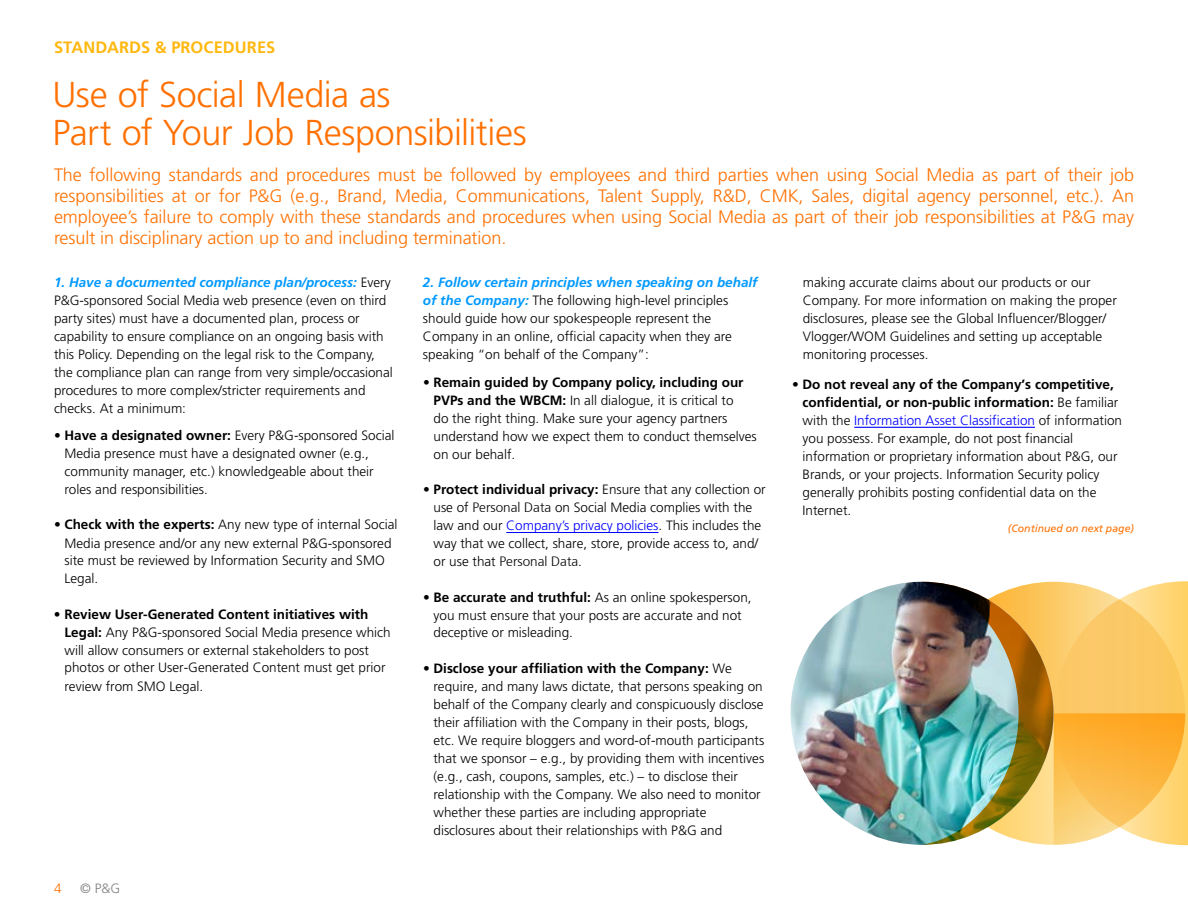
<style>
.page{position:relative;width:1188px;height:918px;background:#fff}
.page>*{position:absolute;margin:0;border:0;box-sizing:border-box;transform-origin:0 0}
.t1{font:300 36px/37.5px "Frutiger";letter-spacing:-.015em;color:#ff7000}
.t2{font:300 18px/21px "Frutiger";letter-spacing:-.005em;color:#ff7000;text-align:justify}
.t3{font:700 16.5px "Frutiger";letter-spacing:.005em;color:#ffb80f}
.t4{font:300 13.5px/18px "Frutiger";color:#000}
.t5{font:300 13.5px "Frutiger 45";color:#000}
.t6{font:300 13.5px "Frutiger";color:#7f7f7f}
.t7{font:300 13.5px "Frutiger";color:#ff7000}
.t8{font:italic 10.5px "Frutiger";color:#ff7000}
.s1{font-weight:700;font-style:italic;color:#09f}
.s2{font-weight:700}
.s3{font-family:"Frutiger 45"}
.s4{color:#00f}
.s5{font-family:"Frutiger"}
.s6{font-family:"Frutiger 45";color:#00f}
</style>
<div class="page">
<img style="left:790px;top:582px;width:264px;height:263px;border-radius:131px">
<img style="left:922px;top:581px;width:266px;height:264px">
<hr style="left:506px;top:532px;width:153px;height:1px;background:#00f">
<hr style="left:854px;top:427px;width:181px;height:1px;background:#00f">
<p class="t3" style="left:54px;top:38px;width:223px">STANDARDS &amp; PROCEDURES</p>
<h1 class="t1" style="left:52px;top:76px;width:476px">Use of Social Media as<br>Part of Your Job Responsibilities</h1>
<p class="t2" style="left:54px;top:164px;width:1082px">The following standards and procedures must be followed by employees and third parties when using Social Media as part of their job responsibilities at or for P&amp;G (e.g., Brand, Media, Communications, Talent Supply, R&amp;D, CMK, Sales, digital agency personnel, etc.). An employee’s failure to comply with these standards and procedures when using Social Media as part of their job responsibilities at P&amp;G may result in disciplinary action up to and including termination.</p>
<p class="t4" style="left:54px;top:274px;width:340px"><span class="s1">1. Have a documented compliance plan/process:</span> Every P&amp;G-sponsored Social Media web presence (even on third party sites) must have a documented plan, process or capability to ensure compliance on an ongoing basis with this Policy. Depending on the legal risk to the Company, the compliance plan can range from very simple/occasional procedures to more complex/stricter requirements and checks. At a minimum:</p>
<p class="t4" style="left:65px;top:426px;width:332px;text-indent:-11px"><span class="s2">• Have a designated owner:</span> Every P&amp;G-sponsored Social Media presence must have a designated owner (e.g., community manager, etc.) knowledgeable about their roles and responsibilities.</p>
<p class="t4" style="left:65px;top:516px;width:335px;text-indent:-11px"><span class="s2">• Check with the experts:</span> Any new type of internal Social Media presence and/or any new external P&amp;G-sponsored site must be reviewed by Information Security and SMO Legal.</p>
<p class="t4" style="left:65px;top:605px;width:328px;text-indent:-11px"><span class="s2">• Review User-Generated Content initiatives with Legal:</span> Any P&amp;G-sponsored Social Media presence which will allow consumers or external stakeholders to post photos or other User-Generated Content must get prior review from SMO Legal.</p>
<p class="t7" style="left:54px;top:880px;width:9px">4</p>
<p class="t6" style="left:80px;top:880px;width:42px">© P&amp;G</p>
<p class="t4" style="left:423px;top:274px;width:336px"><span class="s1">2. Follow certain principles when speaking on behalf of the Company:</span> The following high-level principles should guide how our spokespeople represent the Company in an online, official capacity when they are speaking “on behalf of the Company”:</p>
<p class="t4" style="left:434px;top:373px;width:325px;text-indent:-11px"><span class="s2">• Remain guided by Company policy, including our PVPs and the WBCM:</span> In all dialogue, it is critical to<br>do the right thing. Make sure your agency partners understand how we expect them to conduct themselves on our behalf.</p>
<p class="t4" style="left:423px;top:481px;width:344px;text-align:center"><span class="s2">• Protect individual privacy:</span> Ensure that any collection or use of <span class="s3">Personal Data</span> on Social Media complies with the<br>law and our <span class="s4">Company’s privacy policies</span>. This includes the way that we collect, share, store, provide access to, and/</p>
<p class="t5" style="left:434px;top:554px;width:150px"><span class="s5">or use that</span> Personal Data<span class="s5">.</span></p>
<p class="t4" style="left:434px;top:588px;width:320px;text-indent:-11px"><span class="s2">• Be accurate and truthful:</span> As an online spokesperson, you must ensure that your posts are accurate and not deceptive or misleading.</p>
<p class="t4" style="left:434px;top:659px;width:332px;text-indent:-11px"><span class="s2">• Disclose your affiliation with the Company:</span> We require, and many laws dictate, that persons speaking on behalf of the Company clearly and conspicuously disclose their affiliation with the Company in their posts, blogs, etc. We require bloggers and word-of-mouth participants that we sponsor – e.g., by providing them with incentives (e.g., cash, coupons, samples, etc.) – to disclose their relationship with the Company. We also need to monitor whether these parties are including appropriate disclosures about their relationships with P&amp;G and</p>
<p class="t4" style="left:803px;top:274px;width:316px">making accurate claims about our products or our Company. For more information on making the proper disclosures, please see the Global Influencer/Blogger/ Vlogger/WOM Guidelines and setting up acceptable monitoring processes.</p>
<p class="t4" style="left:803px;top:375px;width:321px;text-indent:-11px"><span class="s2">• Do not reveal any of the Company’s competitive, confidential, or non-public information:</span> Be familiar with the <span class="s4">Information</span> <span class="s6">Asset</span> <span class="s4">Classification</span> of information you possess. For example, do not post financial information or proprietary information about P&amp;G, our Brands, or your projects. Information Security policy generally prohibits posting confidential data on the Internet.</p>
<p class="t8" style="left:1008px;top:522px;width:128px">(Continued on next page)</p>
</div>
